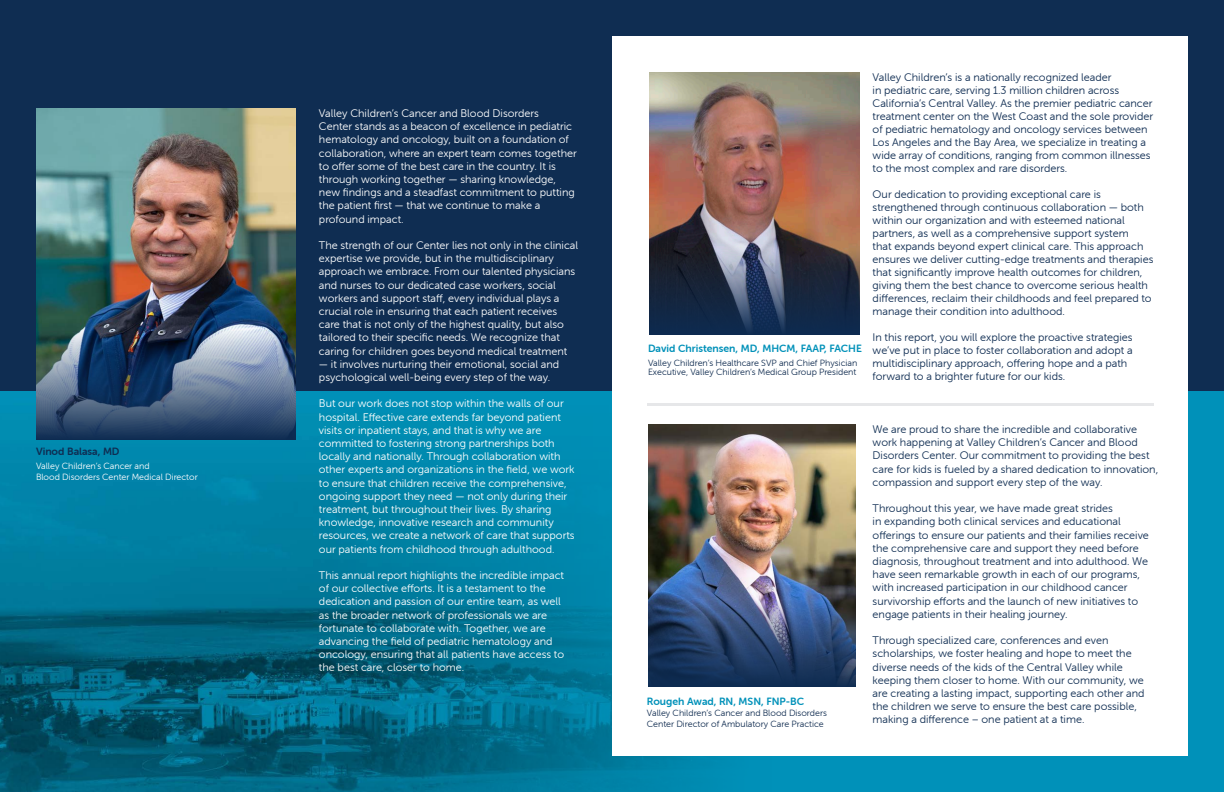
<style>
.page{position:relative;width:1224px;height:792px;background:#0f2d52}
.page>*{position:absolute;margin:0;border:0;box-sizing:border-box;transform-origin:0 0}
.t1{font:11px/13.2px "Museo Sans Rounded 300";color:#fff}
.t2{font:11px/13px "Museo Sans Rounded 300";color:#0d2b51}
.t3{font:11px/13.2px "Museo Sans Rounded 300";color:#0f2d52}
.t4{font:10.5px "Museo Sans Rounded 700";color:#0091b9}
.t5{font:10.5px "Museo Sans Rounded 700";color:#0f2d52}
.t6{font:9px/9px "Museo Sans Rounded 300";color:#112d51}
.t7{font:9px/11px "Museo Sans Rounded 300";color:#fff}
</style>
<div class="page">
<div style="left:0;top:392px;width:1224px;height:400px;background:#0091b9"></div>
<img style="left:0;top:392px;width:710px;height:400px">
<div style="left:612px;top:36px;width:576px;height:720px;background:#fff"></div>
<img style="left:649px;top:72px;width:211px;height:52px">
<img style="left:649px;top:124px;width:211px;height:211px">
<img style="left:648px;top:425px;width:207px;height:45px">
<img style="left:648px;top:470px;width:207px;height:217px">
<img style="left:36px;top:109px;width:259px;height:57px">
<img style="left:36px;top:166px;width:259px;height:273px">
<hr style="left:647px;top:403px;width:507px;height:2px;background:#e6e7e9">
<p class="t5" style="left:36px;top:446px;width:85px">Vinod Balasa, MD</p>
<p class="t7" style="left:36px;top:460px;width:163px">Valley Children’s Cancer and<br>Blood Disorders Center Medical Director</p>
<p class="t1" style="left:319px;top:107px;width:259px">Valley Children’s Cancer and Blood Disorders<br>Center stands as a beacon of excellence in pediatric hematology and oncology, built on a foundation of collaboration, where an expert team comes together to offer some of the best care in the country. It is through working together — sharing knowledge, new findings and a steadfast commitment to putting the patient first — that we continue to make a profound impact.</p>
<p class="t1" style="left:319px;top:239px;width:261px">The strength of our Center lies not only in the clinical expertise we provide, but in the multidisciplinary approach we embrace. From our talented physicians and nurses to our dedicated case workers, social workers and support staff, every individual plays a crucial role in ensuring that each patient receives care that is not only of the highest quality, but also tailored to their specific needs. We recognize that caring for children goes beyond medical treatment</p>
<p class="t1" style="left:319px;top:358px;width:242px">— it involves nurturing their emotional, social and psychological well-being every step of the way.</p>
<p class="t1" style="left:319px;top:397px;width:257px">But our work does not stop within the walls of our hospital. Effective care extends far beyond patient visits or inpatient stays, and that is why we are committed to fostering strong partnerships both locally and nationally. Through collaboration with other experts and organizations in the field, we work to ensure that children receive the comprehensive, ongoing support they need — not only during their treatment, but throughout their lives. By sharing knowledge, innovative research and community resources, we create a network of care that supports our patients from childhood through adulthood.</p>
<p class="t1" style="left:319px;top:569px;width:247px">This annual report highlights the incredible impact of our collective efforts. It is a testament to the dedication and passion of our entire team, as well as the broader network of professionals we are fortunate to collaborate with. Together, we are advancing the field of pediatric hematology and oncology, ensuring that all patients have access to the best care, closer to home.</p>
<p class="t4" style="left:648px;top:343px;width:215px">David Christensen, MD, MHCM, FAAP, FACHE</p>
<p class="t6" style="left:648px;top:358px;width:211px">Valley Children’s Healthcare SVP and Chief Physician<br>Executive, Valley Children’s Medical Group President</p>
<p class="t2" style="left:873px;top:70px;width:282px">Valley Children’s is a nationally recognized leader<br>in pediatric care, serving 1.3 million children across California’s Central Valley. As the premier pediatric cancer treatment center on the West Coast and the sole provider of pediatric hematology and oncology services between Los Angeles and the Bay Area, we specialize in treating a wide array of conditions, ranging from common illnesses to the most complex and rare disorders.</p>
<p class="t2" style="left:873px;top:187px;width:282px">Our dedication to providing exceptional care is strengthened through continuous collaboration — both within our organization and with esteemed national partners, as well as a comprehensive support system<br>that expands beyond expert clinical care. This approach ensures we deliver cutting-edge treatments and therapies that significantly improve health outcomes for children, giving them the best chance to overcome serious health differences, reclaim their childhoods and feel prepared to manage their condition into adulthood.</p>
<p class="t2" style="left:873px;top:330px;width:262px">In this report, you will explore the proactive strategies we’ve put in place to foster collaboration and adopt a multidisciplinary approach, offering hope and a path forward to a brighter future for our kids.</p>
<p class="t4" style="left:647px;top:695px;width:159px">Rougeh Awad, RN, MSN, FNP-BC</p>
<p class="t6" style="left:647px;top:707px;width:181px;line-height:11px">Valley Children’s Cancer and Blood Disorders<br>Center Director of Ambulatory Care Practice</p>
<p class="t3" style="left:873px;top:423px;width:287px">We are proud to share the incredible and collaborative work happening at Valley Children’s Cancer and Blood Disorders Center. Our commitment to providing the best care for kids is fueled by a shared dedication to innovation, compassion and support every step of the way.</p>
<p class="t3" style="left:873px;top:502px;width:278px">Throughout this year, we have made great strides<br>in expanding both clinical services and educational offerings to ensure our patients and their families receive the comprehensive care and support they need before diagnosis, throughout treatment and into adulthood. We have seen remarkable growth in each of our programs, with increased participation in our childhood cancer survivorship efforts and the launch of new initiatives to engage patients in their healing journey.</p>
<p class="t3" style="left:873px;top:634px;width:274px">Through specialized care, conferences and even scholarships, we foster healing and hope to meet the diverse needs of the kids of the Central Valley while keeping them closer to home. With our community, we are creating a lasting impact, supporting each other and the children we serve to ensure the best care possible, making a difference – one patient at a time.</p>
</div>
